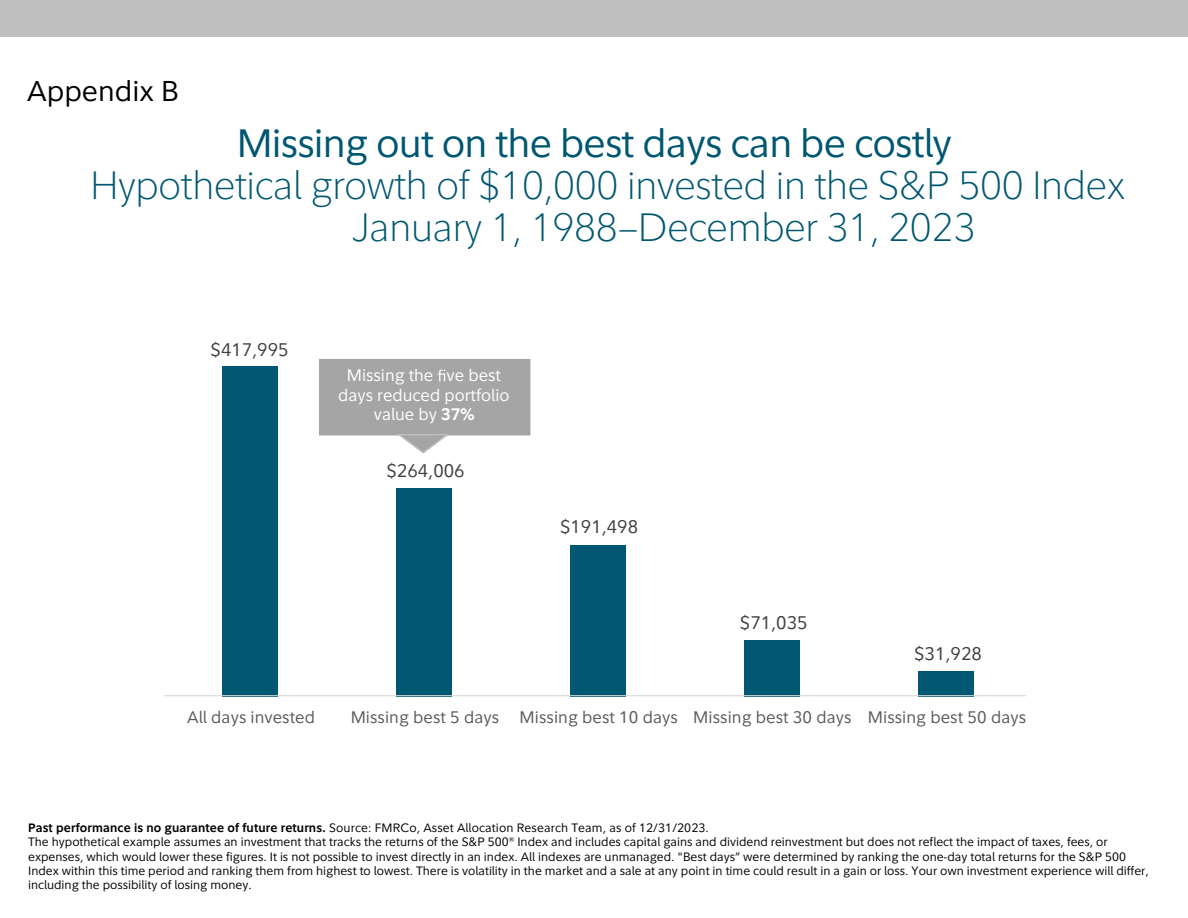
<style>
.page{position:relative;width:1188px;height:918px;background:#fff}
.page>*{position:absolute;margin:0;border:0;box-sizing:border-box;transform-origin:0 0}
.t1{font:200 39px/42px "Fidelity Sans 2.0";letter-spacing:-.02em;color:#005771}
.t2{font:39px "Fidelity Sans 2.0";letter-spacing:-.02em;color:#005771}
.t3{font:28.35px "Fidelity Sans 2.0";color:#000}
.t4{font:18px "Fidelity Sans 2.0";color:#414141}
.t5{font:16.5px "Fidelity Sans 2.0";letter-spacing:.005em;color:#595a5a}
.t6{font:16.5px/19.5px "Fidelity Sans 2.0";color:#fff;text-align:center}
.t7{font:12px/14.4px "Fidelity Sans 2.0";color:#000202}
.s1{font-weight:700}
</style>
<div class="page">
<div style="left:918px;top:671px;width:56px;height:25px;background:#005771"></div>
<div style="left:744px;top:640px;width:56px;height:56px;background:#005771"></div>
<div style="left:570px;top:545px;width:56px;height:151px;background:#005771"></div>
<div style="left:396px;top:488px;width:56px;height:208px;background:#005771"></div>
<div style="left:222px;top:366px;width:56px;height:330px;background:#005771"></div>
<div style="left:0;top:0;width:1188px;height:37px;background:#c1c0c0"></div>
<hr style="left:164px;top:695px;width:862px;height:1px;background:#d9d9d8">
<div style="left:320px;top:360px;width:210px;height:75px;background:#a6a5a5"></div>
<div style="left:319px;top:359px;width:211px;height:76px;border:2px solid #a6a5a5"></div>
<svg style="left:438px;top:370px;width:7px;height:11px"></svg>
<svg style="left:395px;top:433px;width:54px;height:21px"></svg>
<h2 class="t3" style="left:27px;top:73px;width:153px">Appendix B</h2>
<h1 class="t2" style="left:237px;top:119px;width:717px">Missing out on the best days can be costly</h1>
<h1 class="t1" style="left:352px;top:165px;width:775px;text-indent:-261px">Hypothetical growth of $10,000 invested in the S&amp;P 500 Index<br>January 1, 1988–December 31, 2023</h1>
<h3 class="t4" style="left:211px;top:338px;width:79px">$417,995</h3>
<h3 class="t6" style="left:338px;top:366px;width:173px">Missing the ve best days reduced portfolio value by <span class="s1">37%</span></h3>
<h3 class="t4" style="left:387px;top:460px;width:80px">$264,006</h3>
<h3 class="t4" style="left:560px;top:516px;width:80px">$191,498</h3>
<h3 class="t4" style="left:740px;top:612px;width:69px">$71,035</h3>
<h3 class="t4" style="left:914px;top:642px;width:69px">$31,928</h3>
<h3 class="t5" style="left:187px;top:707px;width:129px">All days invested</h3>
<h3 class="t5" style="left:351px;top:707px;width:677px">Missing best 5 days Missing best 10 days Missing best 30 days Missing best 50 days</h3>
<p class="t7" style="left:28px;top:820px;width:1122px"><span class="s1">Past performance is no guarantee of future returns.</span> Source: FMRCo, Asset Allocation Research Team, as of 12/31/2023.<br>The hypothetical example assumes an investment that tracks the returns of the S&amp;P 500<sup>®</sup> Index and includes capital gains and dividend reinvestment but does not reflect the impact of taxes, fees, or expenses, which would lower these figures. It is not possible to invest directly in an index. All indexes are unmanaged. "Best days” were determined by ranking the one-day total returns for the S&amp;P 500<br>Index within this time period and ranking them from highest to lowest. There is volatility in the market and a sale at any point in time could result in a gain or loss. Your own investment experience will differ, including the possibility of losing money.</p>
</div>
